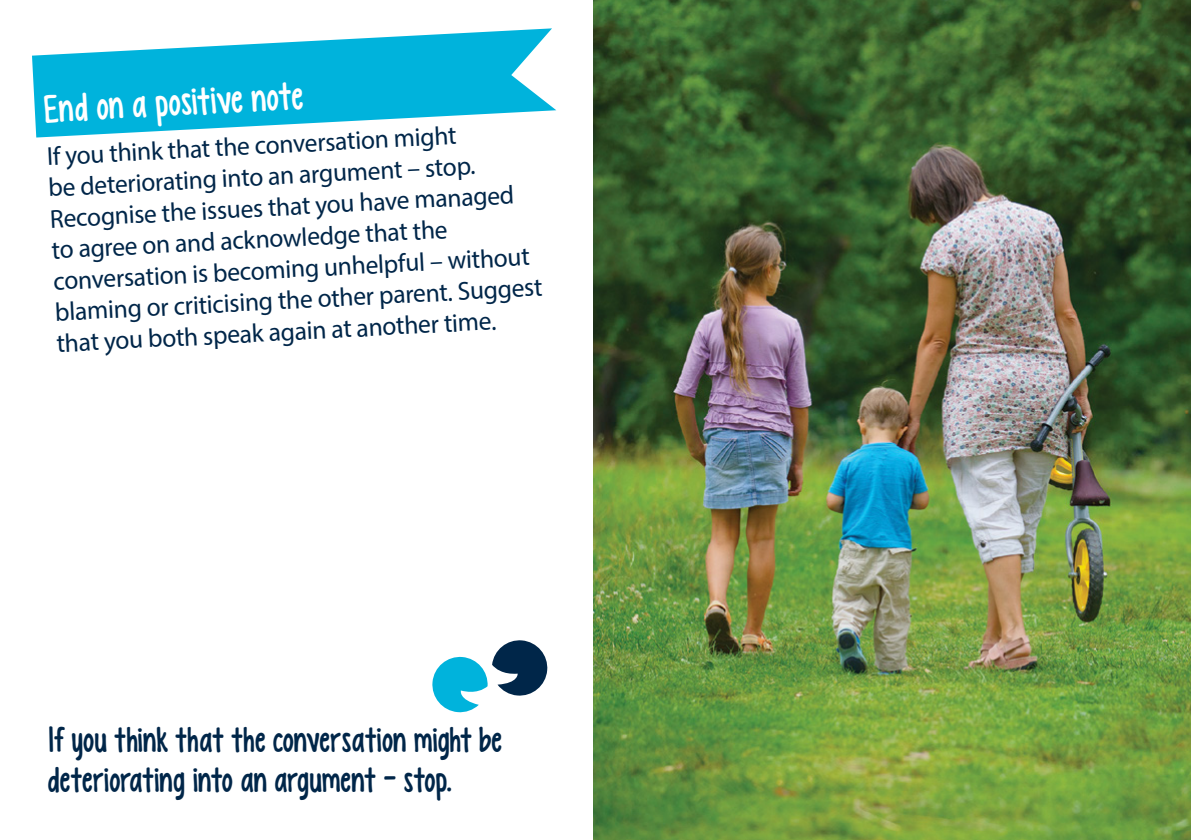
<style>
.page{position:relative;width:1191px;height:840px;background:#fff}
.page>*{position:absolute;margin:0;border:0;box-sizing:border-box;transform-origin:0 0}
.t1{font:40px "KG Empireof Dirt";color:#fff}
.t2{font:36px/40px "KG Empireof Dirt";color:#002649}
.t3{font:26px/31.2px "Myriad Pro";color:#002649}
</style>
<div class="page">
<svg style="left:32px;top:28px;width:524px;height:109px;fill:#00b3dc"></svg>
<svg style="left:432px;top:640px;width:116px;height:72px"></svg>
<img style="left:593px;top:0;width:598px;height:839px">
<h1 class="t1" style="left:43px;top:86px;width:260px;rotate:-3deg">End on a positive note</h1>
<p class="t3" style="left:46px;top:140px;width:489px;rotate:-3deg">If you think that the conversation might<br>be deteriorating into an argument – stop.<br>Recognise the issues that you have managed to agree on and acknowledge that the conversation is becoming unhelpful – without blaming or criticising the other parent. Suggest that you both speak again at another time.</p>
<h2 class="t2" style="left:48px;top:719px;width:455px">If you think that the conversation might be deteriorating into an argument - stop.</h2>
</div>
